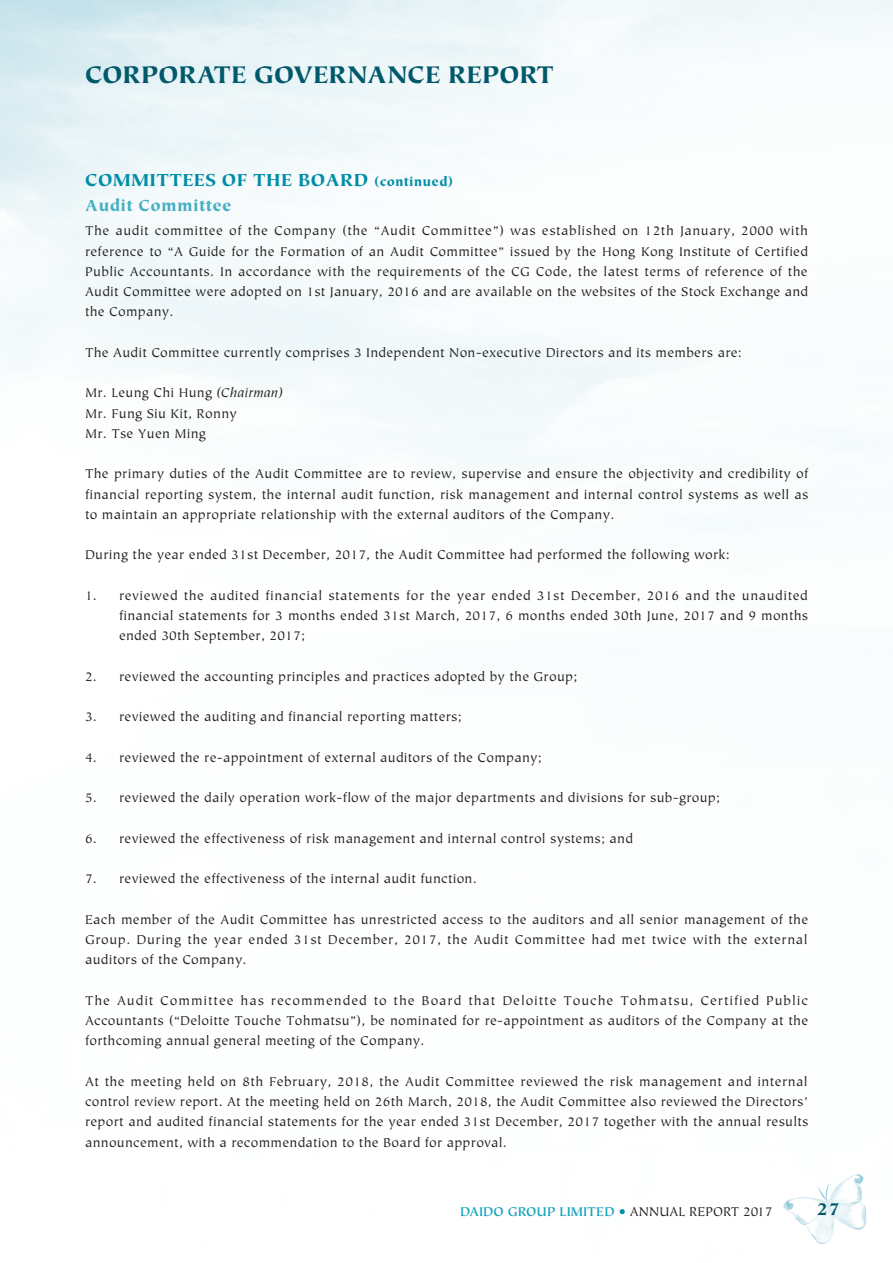
<style>
.page{position:relative;width:893px;height:1263px;background:#fff}
.page>*{position:absolute;margin:0;border:0;box-sizing:border-box;transform-origin:0 0}
.t1{font:900 27px "Tiepolo Std";color:#00586a}
._01_H1{font:900 19.5px "Tiepolo Std";letter-spacing:.015em;color:#008da8}
.t2{font:900 19.5px "Tiepolo Std";color:#00586a}
._02_H2{font:900 18px "Tiepolo Std";letter-spacing:.015em;color:#46afc4}
._00_txt{font:14.25px/20.2px "Tiepolo Std";letter-spacing:.015em;color:#231f20;text-align:justify}
.t3{font:700 14.25px "Tiepolo Std";color:#1aa5bc}
.s1{font-size:14.25px}
.s2{font-style:italic}
.s3{font-weight:400;color:#008da8}
.s4{font-weight:400;color:#231f20}
</style>
<div class="page">
<img style="left:784px;top:1174px;width:82px;height:71px">
<h1 class="t1" style="left:85px;top:59px;width:471px">CORPORATE GOVERNANCE REPORT</h1>
<p class="_01_H1" style="left:85px;top:169px;width:370px">COMMITTEES OF THE BOARD <span class="s1">(continued)</span></p>
<p class="_02_H2" style="left:85px;top:195px;width:148px">Audit Committee</p>
<p class="_00_txt" style="left:85px;top:221px;width:725px">The audit committee of the Company (the “Audit Committee”) was established on 12th January, 2000 with reference to “A Guide for the Formation of an Audit Committee” issued by the Hong Kong Institute of Certified Public Accountants. In accordance with the requirements of the CG Code, the latest terms of reference of the Audit Committee were adopted on 1st January, 2016 and are available on the websites of the Stock Exchange and the Company.</p>
<p class="_00_txt" style="left:85px;top:343px;width:658px">The Audit Committee currently comprises 3 Independent Non-executive Directors and its members are:</p>
<p class="_00_txt" style="left:85px;top:383px;width:199px">Mr. Leung Chi Hung <span class="s2">(Chairman)</span></p>
<p class="_00_txt" style="left:85px;top:403px;width:153px">Mr. Fung Siu Kit, Ronny</p>
<p class="_00_txt" style="left:85px;top:424px;width:123px">Mr. Tse Yuen Ming</p>
<p class="_00_txt" style="left:85px;top:464px;width:725px">The primary duties of the Audit Committee are to review, supervise and ensure the objectivity and credibility of financial reporting system, the internal audit function, risk management and internal control systems as well as to maintain an appropriate relationship with the external auditors of the Company.</p>
<p class="_00_txt" style="left:85px;top:545px;width:646px">During the year ended 31st December, 2017, the Audit Committee had performed the following work:</p>
<p class="_00_txt" style="left:119px;top:586px;width:691px;text-indent:-34px">1. reviewed the audited financial statements for the year ended 31st December, 2016 and the unaudited financial statements for 3 months ended 31st March, 2017, 6 months ended 30th June, 2017 and 9 months ended 30th September, 2017;</p>
<p class="_00_txt" style="left:85px;top:667px;width:494px">2. reviewed the accounting principles and practices adopted by the Group;</p>
<p class="_00_txt" style="left:85px;top:707px;width:378px">3. reviewed the auditing and financial reporting matters;</p>
<p class="_00_txt" style="left:85px;top:748px;width:458px">4. reviewed the re-appointment of external auditors of the Company;</p>
<p class="_00_txt" style="left:85px;top:788px;width:637px">5. reviewed the daily operation work-flow of the major departments and divisions for sub-group;</p>
<p class="_00_txt" style="left:85px;top:829px;width:549px">6. reviewed the effectiveness of risk management and internal control systems; and</p>
<p class="_00_txt" style="left:85px;top:869px;width:393px">7. reviewed the effectiveness of the internal audit function.</p>
<p class="_00_txt" style="left:85px;top:910px;width:725px">Each member of the Audit Committee has unrestricted access to the auditors and all senior management of the Group. During the year ended 31st December, 2017, the Audit Committee had met twice with the external auditors of the Company.</p>
<p class="_00_txt" style="left:85px;top:991px;width:725px">The Audit Committee has recommended to the Board that Deloitte Touche Tohmatsu, Certified Public Accountants (“Deloitte Touche Tohmatsu”), be nominated for re-appointment as auditors of the Company at the forthcoming annual general meeting of the Company.</p>
<p class="_00_txt" style="left:85px;top:1072px;width:725px">At the meeting held on 8th February, 2018, the Audit Committee reviewed the risk management and internal control review report. At the meeting held on 26th March, 2018, the Audit Committee also reviewed the Directors’ report and audited financial statements for the year ended 31st December, 2017 together with the annual results announcement, with a recommendation to the Board for approval.</p>
<p class="t3" style="left:460px;top:1203px;width:314px">DAIDO GROUP LIMITED <span class="s3">•</span> <span class="s4">ANNUAL REPORT 2017</span></p>
<h2 class="t2" style="left:816px;top:1198px;width:25px">27</h2>
</div>
